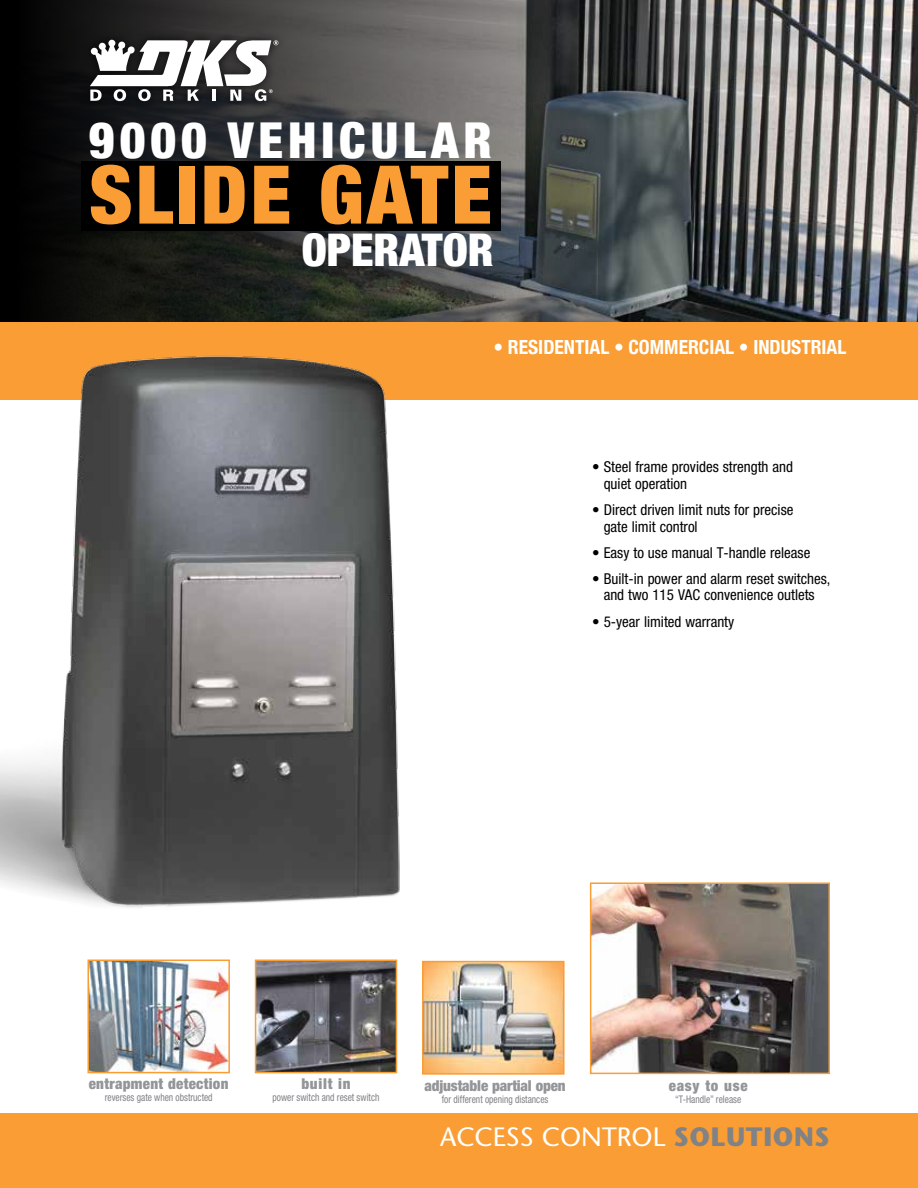
<style>
.page{position:relative;width:918px;height:1188px;background:#fff}
.page>*{position:absolute;margin:0;border:0;box-sizing:border-box;transform-origin:0 0}
.t1{font:900 condensed 81px "Helvetica Neue";letter-spacing:.04em;color:#f99d34}
.t2{font:900 condensed 49.5px "Helvetica Neue";letter-spacing:.1em;color:#fff}
.t3{font:900 condensed 45px "Helvetica Neue";color:#fff}
.t4{font:26.55px "Stone Sans";color:#fff}
.t5{font:700 condensed 19.5px "Helvetica Neue";color:#fff}
.t6{font:condensed 15px/16.5px "Helvetica Neue";color:#000}
.t7{font:900 condensed 15px "Helvetica Neue";letter-spacing:.02em;color:#939598}
.t8{font:900 condensed 15px "Helvetica Neue";letter-spacing:-.01em;color:#939598}
.t9{font:900 condensed 15px "Helvetica Neue";letter-spacing:.05em;color:#939598}
.t10{font:condensed 10.5px "Helvetica Neue";color:#808285;scale:.9 1}
.s1{font-weight:700;color:#808285}
</style>
<div class="page">
<svg style="left:0;top:0;width:918px;height:322px;background:#4a4c4c"></svg>
<div style="left:0;top:1113px;width:918px;height:75px;background:#f99d34"></div>
<div style="left:81px;top:161px;width:419px;height:69px;background:#000"></div>
<div style="left:81px;top:31px;width:206px;height:79px;background:#000;opacity:.75"></div>
<svg style="left:90px;top:40px;width:188px;height:61px"></svg>
<div style="left:0;top:322px;width:918px;height:78px;background:#f99d34"></div>
<img style="left:0;top:355px;width:400px;height:553px">
<img style="left:593px;top:885px;width:234px;height:186px">
<div style="left:590px;top:882px;width:240px;height:192px;border:2px solid #f99d34"></div>
<img style="left:425px;top:964px;width:137px;height:108px">
<div style="left:422px;top:961px;width:143px;height:114px;border:2px solid #f99d34"></div>
<img style="left:90px;top:963px;width:137px;height:107px">
<div style="left:87px;top:960px;width:143px;height:113px;border:2px solid #f99d34"></div>
<img style="left:258px;top:963px;width:136px;height:107px">
<div style="left:255px;top:960px;width:142px;height:113px;border:2px solid #f99d34"></div>
<h2 class="t2" style="left:89px;top:109px;width:405px">9000 VEHICULAR</h2>
<h1 class="t1" style="left:89px;top:145px;width:399px">SLIDE GATE</h1>
<h3 class="t3" style="left:302px;top:222px;width:167px">OPERATOR</h3>
<h3 class="t5" style="left:494px;top:335px;width:337px">• RESIDENTIAL • COMMERCIAL • INDUSTRIAL</h3>
<p class="t6" style="left:604px;top:459px;width:191px;text-indent:-11px">• Steel frame provides strength and quiet operation</p>
<p class="t6" style="left:604px;top:501px;width:191px;text-indent:-11px">• Direct driven limit nuts for precise gate limit control</p>
<p class="t6" style="left:592px;top:544px;width:220px">• Easy to use manual T-handle release</p>
<p class="t6" style="left:592px;top:570px;width:240px;text-align:center">• Built-in power and alarm reset switches, and two 115 VAC convenience outlets</p>
<p class="t6" style="left:592px;top:613px;width:144px">• 5-year limited warranty</p>
<p class="t7" style="left:89px;top:1075px;width:141px">entrapment detection</p>
<p class="t10" style="left:105px;top:1092px;width:121px">reverses gate when obstructed</p>
<p class="t7" style="left:301px;top:1075px;width:51px">built in</p>
<p class="t10" style="left:273px;top:1092px;width:120px">power switch and reset switch</p>
<p class="t8" style="left:425px;top:1076px;width:143px">adjustable partial open</p>
<p class="t10" style="left:442px;top:1093px;width:120px">for different opening distances</p>
<p class="t9" style="left:669px;top:1076px;width:80px">easy to use</p>
<p class="t10" style="left:675px;top:1093px;width:75px">“T-Handle” release</p>
<h3 class="t4" style="left:440px;top:1120px;width:389px">ACCESS CONTROL <span class="s1">SOLUTIONS</span></h3>
</div>
